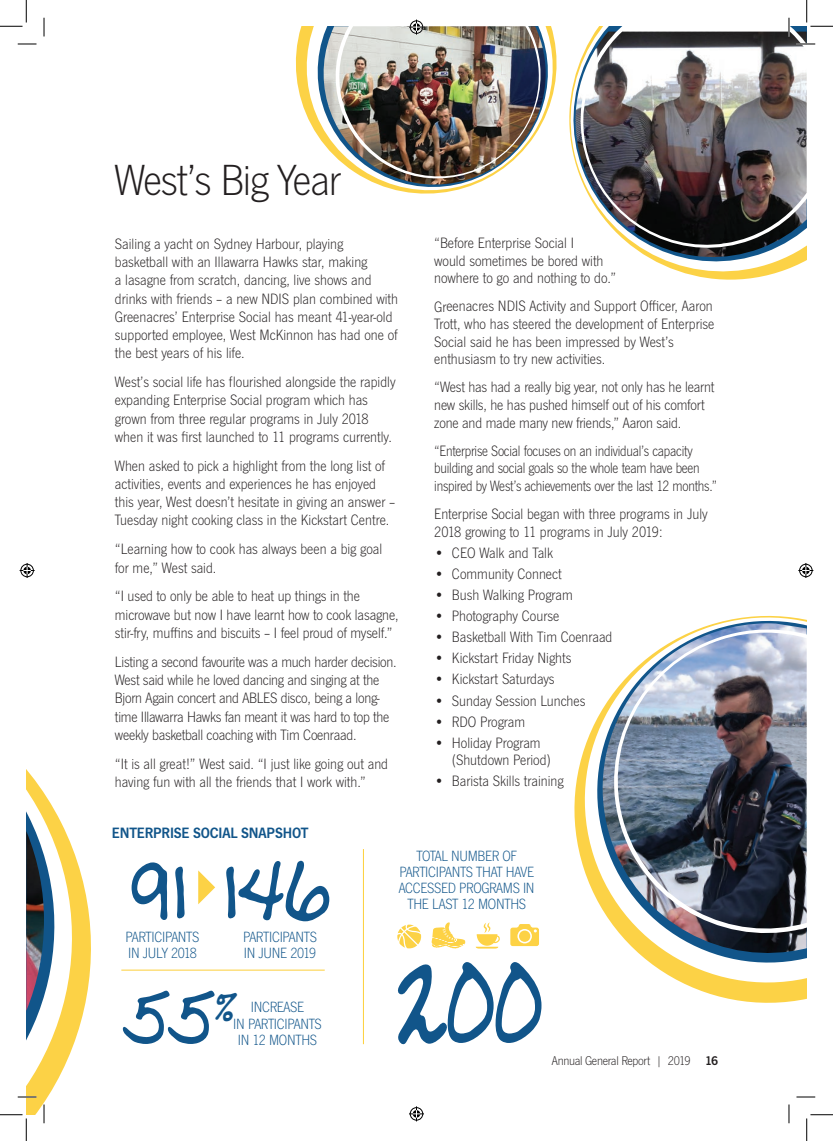
<style>
.page{position:relative;width:833px;height:1141px;background:#fff}
.page>*{position:absolute;margin:0;border:0;box-sizing:border-box;transform-origin:0 0}
.t1{font:141px "Ladylike BB";color:#11558a;scale:.89 1}
.t2{font:103.75px "Ladylike BB";color:#11558a}
.t3{font:92.5px "Ladylike BB";color:#11558a}
.t4{font:45.25px "News Got T Ligh";letter-spacing:-.025em;color:#231f20}
.t5{font:15.5px/18.2px "News Got T Ligh";color:#231f20}
.t6{font:15.5px/17.6px "News Got T Ligh";color:#231f20;scale:.92 1}
.t7{font:600 15.5px "News Got T";letter-spacing:-.01em;color:#11558a}
.t8{font:15.38px/16px "News Got T Ligh";letter-spacing:-.02em;color:#11558a}
.t9{font:13.12px "News Got T Ligh";letter-spacing:-.025em;color:#231f20}
.s1{font-family:"News Got T";font-weight:600}
</style>
<div class="page">
<svg style="left:661px;top:264px;width:138px;height:16px"></svg>
<svg style="left:595px;top:26px;width:211px;height:6px"></svg>
<img style="left:574px;top:32px;width:232px;height:229px">
<svg style="left:574px;top:786px;width:232px;height:217px"></svg>
<svg style="left:576px;top:756px;width:230px;height:227px"></svg>
<img style="left:582px;top:723px;width:224px;height:245px">
<svg style="left:595px;top:715px;width:211px;height:236px"></svg>
<svg style="left:599px;top:615px;width:207px;height:331px"></svg>
<img style="left:599px;top:632px;width:207px;height:312px">
<svg style="left:295px;top:28px;width:6px;height:71px"></svg>
<svg style="left:301px;top:26px;width:256px;height:98px"></svg>
<img style="left:311px;top:26px;width:126px;height:168px">
<svg style="left:321px;top:26px;width:233px;height:167px"></svg>
<hr style="left:121px;top:969px;width:203px;height:1px;background:#fdd245">
<svg style="left:198px;top:870px;width:17px;height:34px"></svg>
<svg style="left:431px;top:922px;width:34px;height:26px"></svg>
<svg style="left:397px;top:924px;width:24px;height:24px"></svg>
<svg style="left:475px;top:922px;width:24px;height:26px"></svg>
<svg style="left:510px;top:924px;width:28px;height:22px"></svg>
<hr style="left:363px;top:849px;width:1px;height:195px;background:#fdd245">
<svg style="left:18px;top:43px;width:18px;height:2px"></svg>
<svg style="left:796px;top:43px;width:18px;height:2px"></svg>
<svg style="left:796px;top:1096px;width:18px;height:1px"></svg>
<svg style="left:43px;top:18px;width:2px;height:18px"></svg>
<svg style="left:787px;top:18px;width:2px;height:18px"></svg>
<svg style="left:788px;top:1104px;width:1px;height:19px"></svg>
<svg style="left:0;top:0;width:27px;height:27px"></svg>
<svg style="left:0;top:769px;width:89px;height:371px"></svg>
<svg style="left:806px;top:0;width:26px;height:27px"></svg>
<svg style="left:806px;top:1114px;width:26px;height:26px"></svg>
<img style="left:325px;top:20px;width:227px;height:170px">
<svg style="left:409px;top:1106px;width:15px;height:15px"></svg>
<svg style="left:20px;top:563px;width:15px;height:15px"></svg>
<svg style="left:798px;top:563px;width:14px;height:15px"></svg>
<h3 class="t4" style="left:115px;top:155px;width:227px">West’s Big Year</h3>
<p class="t5" style="left:115px;top:234px;width:284px">Sailing a yacht on Sydney Harbour, playing basketball with an Illawarra Hawks star, making<br>a lasagne from scratch, dancing, live shows and drinks with friends – a new NDIS plan combined with Greenacres’ Enterprise Social has meant 41-year-old supported employee, West McKinnon has had one of the best years of his life.</p>
<p class="t5" style="left:115px;top:372px;width:282px">West’s social life has flourished alongside the rapidly expanding Enterprise Social program which has grown from three regular programs in July 2018 when it was first launched to 11 programs currently.</p>
<p class="t5" style="left:115px;top:456px;width:282px">When asked to pick a highlight from the long list of activities, events and experiences he has enjoyed this year, West doesn’t hesitate in giving an answer – Tuesday night cooking class in the Kickstart Centre.</p>
<p class="t5" style="left:115px;top:539px;width:268px">“Learning how to cook has always been a big goal for me,” West said.</p>
<p class="t5" style="left:115px;top:586px;width:285px">“I used to only be able to heat up things in the microwave but now I have learnt how to cook lasagne, stir-fry, muffins and biscuits – I feel proud of myself.”</p>
<p class="t5" style="left:115px;top:652px;width:283px">Listing a second favourite was a much harder decision.<br>West said while he loved dancing and singing at the Bjorn Again concert and ABLES disco, being a long&shy;time Illawarra Hawks fan meant it was hard to top the weekly basketball coaching with Tim Coenraad.</p>
<p class="t5" style="left:115px;top:753px;width:274px">“It is all great!” West said. “I just like going out and having fun with all the friends that I work with.”</p>
<p class="t7" style="left:112px;top:824px;width:198px">ENTERPRISE SOCIAL SNAPSHOT</p>
<p class="t5" style="left:434px;top:234px;width:183px;line-height:17.5px">“Before Enterprise Social I<br>would sometimes be bored with nowhere to go and nothing to do.”</p>
<p class="t5" style="left:434px;top:297px;width:281px;line-height:17.6px">Greenacres NDIS Activity and Support Officer, Aaron Trott, who has steered the development of Enterprise Social said he has been impressed by West’s enthusiasm to try new activities.</p>
<p class="t5" style="left:434px;top:378px;width:281px;line-height:17.6px">“West has had a really big year, not only has he learnt new skills, he has pushed himself out of his comfort zone and made many new friends,” Aaron said.</p>
<p class="t6" style="left:434px;top:441px;width:309px">“Enterprise Social focuses on an individual’s capacity building and social goals so the whole team have been inspired by West’s achievements over the last 12 months.”</p>
<p class="t5" style="left:434px;top:504px;width:275px;line-height:17.6px">Enterprise Social began with three programs in July<br>2018 growing to 11 programs in July 2019:</p>
<p class="t5" style="left:434px;top:543px;width:120px">• CEO Walk and Talk</p>
<p class="t5" style="left:434px;top:564px;width:129px">• Community Connect</p>
<p class="t5" style="left:434px;top:585px;width:140px">• Bush Walking Program</p>
<p class="t5" style="left:434px;top:606px;width:126px">• Photography Course</p>
<p class="t5" style="left:434px;top:627px;width:180px">• Basketball With Tim Coenraad</p>
<p class="t5" style="left:434px;top:648px;width:138px">• Kickstart Friday Nights</p>
<p class="t5" style="left:434px;top:669px;width:122px">• Kickstart Saturdays</p>
<p class="t5" style="left:434px;top:690px;width:153px">• Sunday Session Lunches</p>
<p class="t5" style="left:434px;top:712px;width:92px">• RDO Program</p>
<p class="t5" style="left:451px;top:733px;width:100px;line-height:17.6px;text-indent:-18px">• Holiday Program (Shutdown Period)</p>
<p class="t5" style="left:434px;top:771px;width:131px">• Barista Skills training</p>
<h2 class="t2" style="left:129px;top:849px;width:204px">91 146</h2>
<p class="t8" style="left:125px;top:928px;width:75px">PARTICIPANTS<br>IN JULY 2018</p>
<p class="t8" style="left:243px;top:928px;width:75px">PARTICIPANTS<br>IN JUNE 2019</p>
<h3 class="t3" style="left:122px;top:981px;width:117px">55<sup>%</sup></h3>
<p class="t8" style="left:233px;top:998px;width:90px;text-align:center">INCREASE<br>IN PARTICIPANTS<br>IN 12 MONTHS</p>
<p class="t8" style="left:398px;top:847px;width:137px;text-align:center">TOTAL NUMBER OF<br>PARTICIPANTS THAT HAVE<br>ACCESSED PROGRAMS IN<br>THE LAST 12 MONTHS</p>
<h1 class="t1" style="left:394px;top:947px;width:171px">200</h1>
<p class="t9" style="left:551px;top:1053px;width:167px">Annual General Report | 2019 <span class="s1">16</span></p>
</div>
